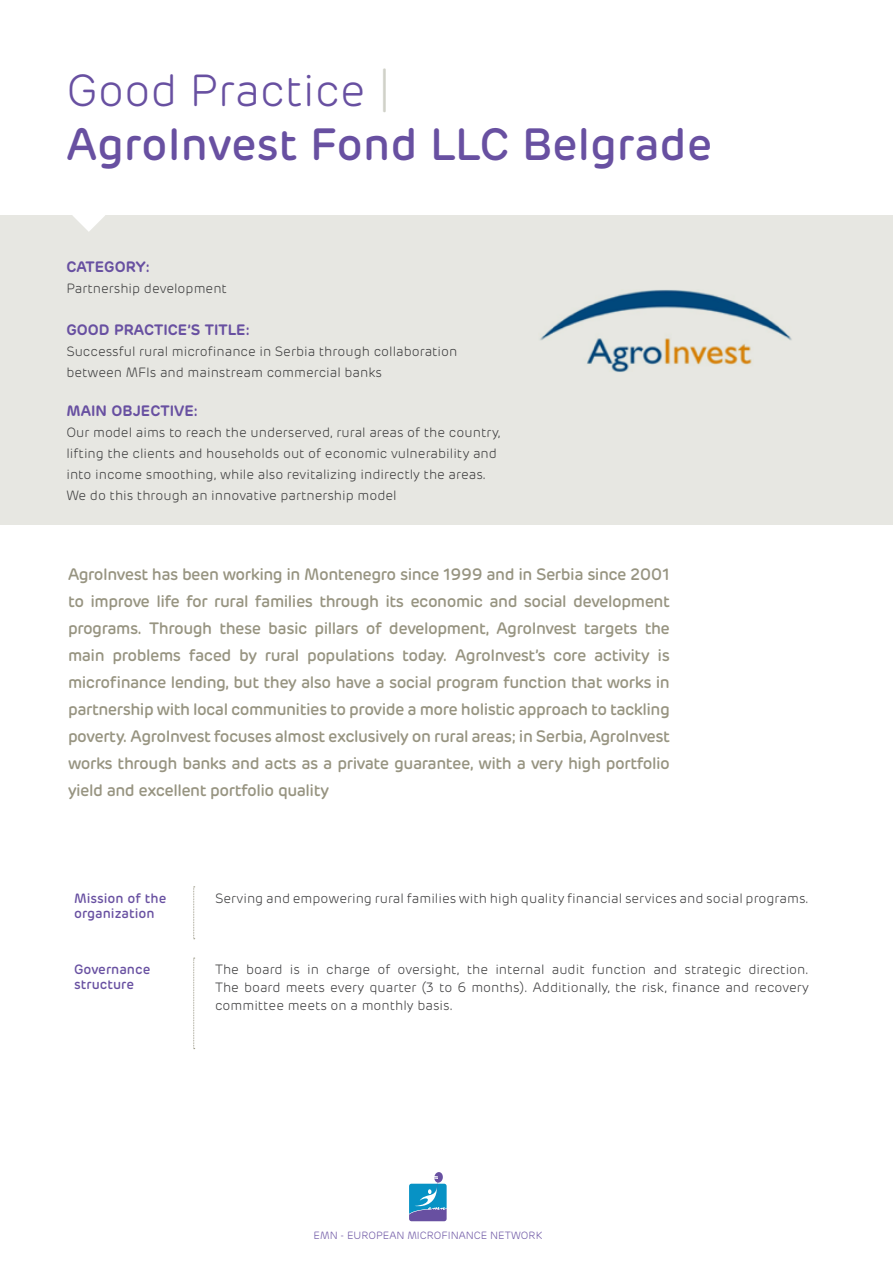
<style>
.page{position:relative;width:893px;height:1263px;background:#fff}
.page>*{position:absolute;margin:0;border:0;box-sizing:border-box;transform-origin:0 0}
.Titulo_Ficha{font:500 45px "Rubrik";color:#6850a1}
.Grande{font:300 45px "Rubrik";color:#6850a1}
.IntroFicha{font:500 16.5px/27px "Rubrik";letter-spacing:-.03em;color:#979481;text-align:justify}
.SUBT_ficha{font:600 15px "Rubrik";color:#6850a1}
.TXT_tabla{font:300 13.5px/21px "Rubrik";color:#3e3e3f}
.subtit1{font:500 13.5px/15px "Rubrik";color:#6850a1}
.t1{font:300 10.5px "Rubrik";color:#6850a1}
.s1{color:#d0d1c8}
</style>
<div class="page">
<div style="left:0;top:215px;width:893px;height:310px;background:#e7e7e2"></div>
<svg style="left:72px;top:215px;width:33px;height:17px"></svg>
<svg style="left:193px;top:886px;width:2px;height:53px"></svg>
<svg style="left:193px;top:958px;width:2px;height:91px"></svg>
<img style="left:540px;top:290px;width:252px;height:82px">
<svg style="left:409px;top:1172px;width:38px;height:49px"></svg>
<p class="Grande" style="left:66px;top:62px;width:327px">Good Practice <span class="s1">|</span></p>
<p class="Titulo_Ficha" style="left:66px;top:116px;width:647px">AgroInvest Fond LLC Belgrade</p>
<p class="SUBT_ficha" style="left:66px;top:257px;width:85px">CATEGORY:</p>
<p class="TXT_tabla" style="left:66px;top:277px;width:162px">Partnership development</p>
<p class="SUBT_ficha" style="left:66px;top:320px;width:185px">GOOD PRACTICE’S TITLE:</p>
<p class="TXT_tabla" style="left:66px;top:340px;width:393px">Successful rural microfinance in Serbia through collaboration between MFIs and mainstream commercial banks</p>
<p class="SUBT_ficha" style="left:66px;top:401px;width:133px">MAIN OBJECTIVE:</p>
<p class="TXT_tabla" style="left:66px;top:421px;width:436px">Our model aims to reach the underserved, rural areas of the country, lifting the clients and households out of economic vulnerability and into income smoothing, while also revitalizing indirectly the areas.<br>We do this through an innovative partnership model</p>
<p class="IntroFicha" style="left:68px;top:561px;width:603px">AgroInvest has been working in Montenegro since 1999 and in Serbia since 2001 to improve life for rural families through its economic and social development programs. Through these basic pillars of development, AgroInvest targets the main problems faced by rural populations today. AgroInvest’s core activity is microfinance lending, but they also have a social program function that works in partnership with local communities to provide a more holistic approach to tackling poverty. AgroInvest focuses almost exclusively on rural areas; in Serbia, AgroInvest works through banks and acts as a private guarantee, with a very high portfolio yield and excellent portfolio quality</p>
<p class="subtit1" style="left:74px;top:890px;width:94px">Mission of the organization</p>
<p class="TXT_tabla" style="left:215px;top:887px;width:595px">Serving and empowering rural families with high quality financial services and social programs.</p>
<p class="subtit1" style="left:74px;top:962px;width:78px">Governance structure</p>
<p class="TXT_tabla" style="left:215px;top:960px;width:595px;line-height:18px;text-align:justify">The board is in charge of oversight, the internal audit function and strategic direction.<br>The board meets every quarter (3 to 6 months). Additionally, the risk, finance and recovery committee meets on a monthly basis.</p>
<p class="t1" style="left:314px;top:1229px;width:230px">EMN - EUROPEAN MICROFINANCE NETWORK</p>
</div>
